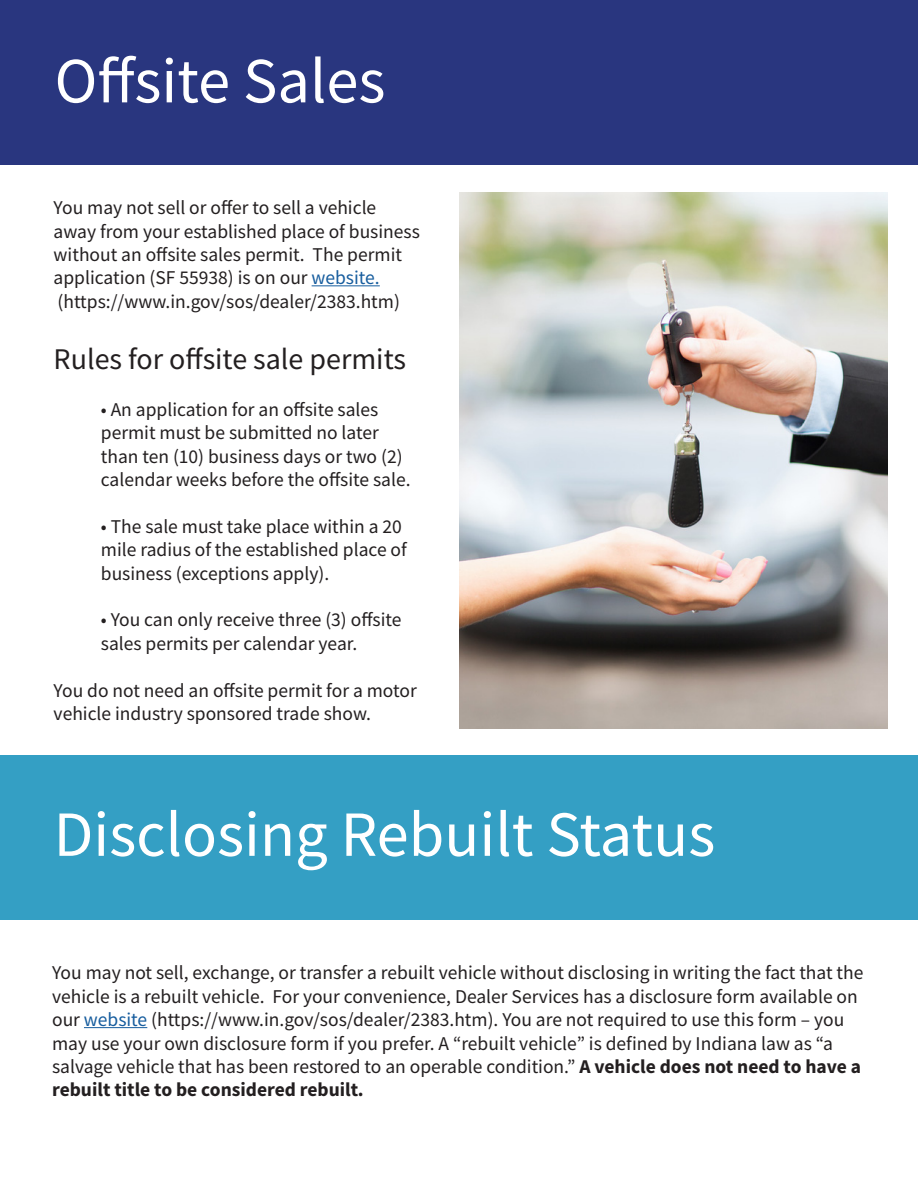
<style>
.page{position:relative;width:918px;height:1188px;background:#fff}
.page>*{position:absolute;margin:0;border:0;box-sizing:border-box;transform-origin:0 0}
.t1{font:64.5px "Source Sans Pro";color:#fff}
.t2{font:30px "Source Sans Pro";color:#231f20}
.t3{font:19.5px/23.4px "Source Sans Pro";color:#231f20}
.s1{color:#175d9e}
.s2{font-weight:700}
</style>
<div class="page">
<div style="left:0;top:0;width:917px;height:164px;background:#29367f"></div>
<div style="left:0;top:755px;width:918px;height:164px;background:#349fc4"></div>
<hr style="left:312px;top:285px;width:68px;height:1px;background:#175d9e">
<img style="left:460px;top:193px;width:428px;height:536px">
<hr style="left:84px;top:1027px;width:63px;height:1px;background:#175d9e">
<p class="t1" style="left:55px;top:40px;width:332px">Offsite Sales</p>
<p class="t3" style="left:54px;top:196px;width:368px">You may not sell or offer to sell a vehicle away from your established place of business without an offsite sales permit. The permit application (SF 55938) is on our <span class="s1">website.</span></p>
<p class="t3" style="left:58px;top:290px;width:344px">(https://www.in.gov/sos/dealer/2383.htm)</p>
<p class="t2" style="left:54px;top:340px;width:354px">Rules for offsite sale permits</p>
<p class="t3" style="left:101px;top:397px;width:311px">• An application for an offsite sales permit must be submitted no later than ten (10) business days or two (2) calendar weeks before the offsite sale.</p>
<p class="t3" style="left:101px;top:514px;width:307px">• The sale must take place within a 20 mile radius of the established place of business (exceptions apply).</p>
<p class="t3" style="left:101px;top:608px;width:302px">• You can only receive three (3) offsite sales permits per calendar year.</p>
<p class="t3" style="left:54px;top:678px;width:365px">You do not need an offsite permit for a motor vehicle industry sponsored trade show.</p>
<p class="t1" style="left:54px;top:793px;width:663px">Disclosing Rebuilt Status</p>
<p class="t3" style="left:52px;top:961px;width:813px">You may not sell, exchange, or transfer a rebuilt vehicle without disclosing in writing the fact that the vehicle is a rebuilt vehicle. For your convenience, Dealer Services has a disclosure form available on our <span class="s1">website</span> (https://www.in.gov/sos/dealer/2383.htm). You are not required to use this form – you may use your own disclosure form if you prefer. A “rebuilt vehicle” is defined by Indiana law as “a salvage vehicle that has been restored to an operable condition.” <span class="s2">A vehicle does not need to have a rebuilt title to be considered rebuilt.</span></p>
</div>
